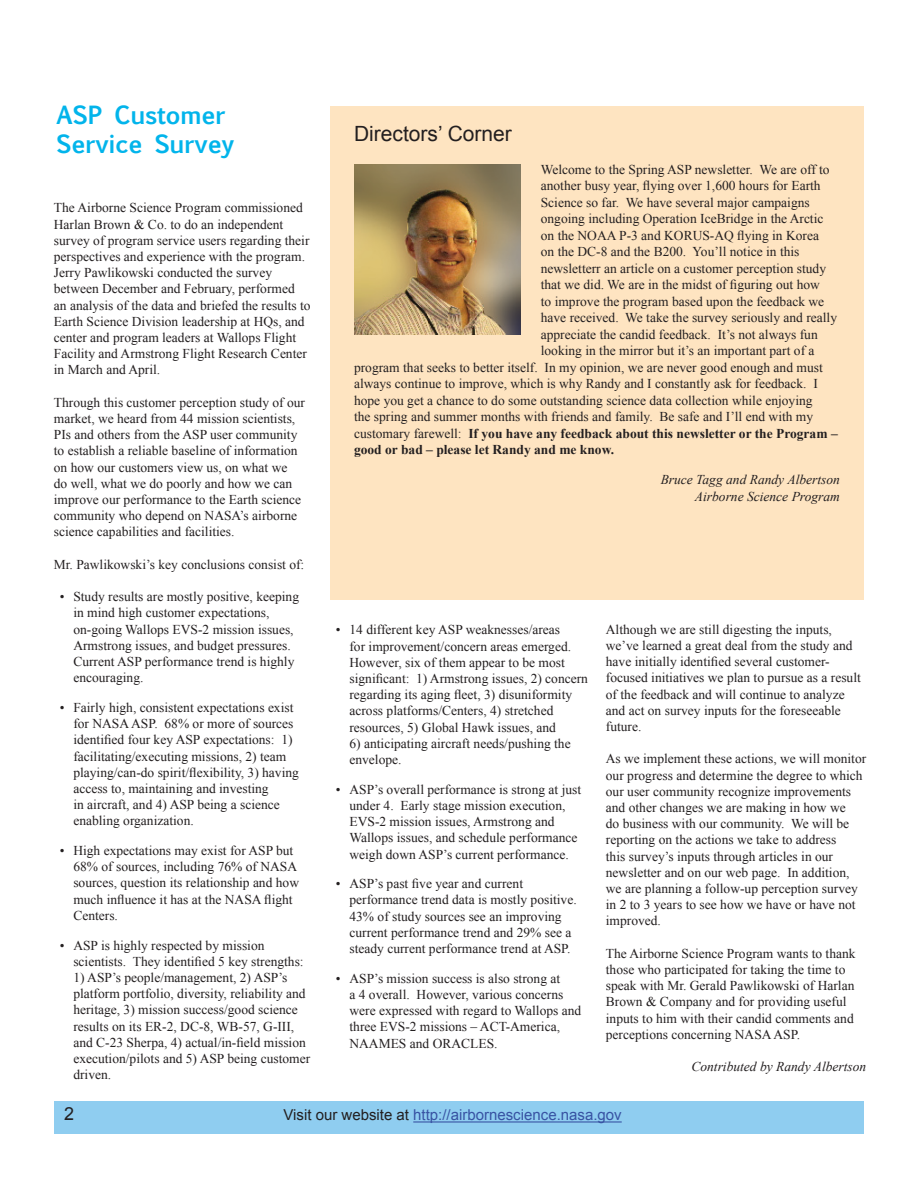
<style>
.page{position:relative;width:918px;height:1188px;background:#fff}
.page>*{position:absolute;margin:0;border:0;box-sizing:border-box;transform-origin:0 0}
.t1{font:700 24px/28.8px "Euphemia UCAS";letter-spacing:-.02em;color:#02b4eb}
.t2{font:21px "Arial";color:#231f20}
.t3{font:18px "Arial";color:#231f20}
.t4{font:15px "Arial";color:#3853a3}
.t5{font:13.5px/16.2px "Times New Roman";color:#231f20}
.t6{font:700 13.5px "Times New Roman";color:#231f20}
.t7{font:italic 13.5px/16.5px "Times New Roman";color:#231f20;text-align:right}
.s1{font-weight:400}
.s2{color:#231f20}
</style>
<div class="page">
<div style="left:330px;top:106px;width:534px;height:494px;background:#fee4c1"></div>
<div style="left:54px;top:1101px;width:810px;height:33px;background:#8fcdf0"></div>
<hr style="left:413px;top:1121px;width:209px;height:2px;background:#3853a3">
<img style="left:354px;top:164px;width:167px;height:170px">
<h1 class="t1" style="left:56px;top:101px;width:180px">ASP Customer<br>Service Survey</h1>
<p class="t5" style="left:54px;top:200px;width:258px">The Airborne Science Program commissioned Harlan Brown &amp; Co. to do an independent survey of program service users regarding their perspectives and experience with the program.<br>Jerry Pawlikowski conducted the survey between December and February, performed an analysis of the data and briefed the results to Earth Science Division leadership at HQs, and center and program leaders at Wallops Flight Facility and Armstrong Flight Research Center in March and April.</p>
<p class="t5" style="left:54px;top:394px;width:253px">Through this customer perception study of our market, we heard from 44 mission scientists, PIs and others from the ASP user community to establish a reliable baseline of information on how our customers view us, on what we<br>do well, what we do poorly and how we can improve our performance to the Earth science community who depend on NASA’s airborne science capabilities and facilities.</p>
<p class="t5" style="left:54px;top:556px;width:252px">Mr. Pawlikowski’s key conclusions consist of:</p>
<p class="t5" style="left:73px;top:588px;width:227px;text-indent:-14px">• Study results are mostly positive, keeping in mind high customer expectations, on-going Wallops EVS-2 mission issues, Armstrong issues, and budget pressures.<br>Current ASP performance trend is highly encouraging.</p>
<p class="t5" style="left:73px;top:699px;width:227px;text-indent:-14px">• Fairly high, consistent expectations exist for NASA ASP. 68% or more of sources identified four key ASP expectations: 1) facilitating/executing missions, 2) team playing/can-do spirit/flexibility, 3) having access to, maintaining and investing<br>in aircraft, and 4) ASP being a science enabling organization.</p>
<p class="t5" style="left:73px;top:842px;width:227px;text-indent:-14px">• High expectations may exist for ASP but 68% of sources, including 76% of NASA sources, question its relationship and how much influence it has at the NASA flight Centers.</p>
<p class="t5" style="left:73px;top:937px;width:232px;text-indent:-14px">• ASP is highly respected by mission scientists. They identified 5 key strengths:</p>
<p class="t5" style="left:73px;top:969px;width:238px">1) ASP’s people/management, 2) ASP’s platform portfolio, diversity, reliability and heritage, 3) mission success/good science results on its ER-2, DC-8, WB-57, G-III, and C-23 Sherpa, 4) actual/in-field mission execution/pilots and 5) ASP being customer driven.</p>
<h2 class="t2" style="left:354px;top:120px;width:159px">Directors’ Corner</h2>
<p class="t5" style="left:541px;top:161px;width:290px">Welcome to the Spring ASP newsletter. We are off to</p>
<p class="t5" style="left:541px;top:178px;width:281px">another busy year, flying over 1,600 hours for Earth</p>
<p class="t5" style="left:541px;top:194px;width:270px">Science so far. We have several major campaigns</p>
<p class="t5" style="left:541px;top:211px;width:284px">ongoing including Operation IceBridge in the Arctic</p>
<p class="t5" style="left:541px;top:227px;width:280px">on the NOAA P-3 and KORUS-AQ flying in Korea</p>
<p class="t5" style="left:541px;top:244px;width:260px">on the DC-8 and the B200. You’ll notice in this</p>
<p class="t5" style="left:541px;top:260px;width:287px">newsletterr an article on a customer perception study</p>
<p class="t5" style="left:541px;top:277px;width:281px">that we did. We are in the midst of figuring out how</p>
<p class="t5" style="left:541px;top:293px;width:285px">to improve the program based upon the feedback we</p>
<p class="t5" style="left:541px;top:310px;width:298px">have received. We take the survey seriously and really</p>
<p class="t5" style="left:541px;top:326px;width:279px">appreciate the candid feedback. It’s not always fun</p>
<p class="t5" style="left:541px;top:343px;width:275px">looking in the mirror but it’s an important part of a</p>
<p class="t5" style="left:354px;top:359px;width:470px">program that seeks to better itself. In my opinion, we are never good enough and must</p>
<p class="t5" style="left:354px;top:376px;width:465px">always continue to improve, which is why Randy and I constantly ask for feedback. I</p>
<p class="t5" style="left:354px;top:392px;width:460px">hope you get a chance to do some outstanding science data collection while enjoying</p>
<p class="t5" style="left:354px;top:409px;width:461px">the spring and summer months with friends and family. Be safe and I’ll end with my</p>
<p class="t6" style="left:354px;top:424px;width:485px"><span class="s1">customary farewell:</span> If you have any feedback about this newsletter or the Program –</p>
<p class="t6" style="left:354px;top:441px;width:262px">good or bad – please let Randy and me know.</p>
<p class="t7" style="left:661px;top:471px;width:181px">Bruce Tagg and Randy Albertson<br>Airborne Science Program</p>
<p class="t5" style="left:349px;top:622px;width:240px;text-indent:-14px">• 14 different key ASP weaknesses/areas<br>for improvement/concern areas emerged.<br>However, six of them appear to be most significant: 1) Armstrong issues, 2) concern regarding its aging fleet, 3) disuniformity across platforms/Centers, 4) stretched resources, 5) Global Hawk issues, and</p>
<p class="t5" style="left:349px;top:735px;width:223px">6) anticipating aircraft needs/pushing the envelope.</p>
<p class="t5" style="left:349px;top:781px;width:233px;text-indent:-14px">• ASP’s overall performance is strong at just under 4. Early stage mission execution, EVS-2 mission issues, Armstrong and Wallops issues, and schedule performance weigh down ASP’s current performance.</p>
<p class="t5" style="left:349px;top:875px;width:229px;text-indent:-14px">• ASP’s past five year and current performance trend data is mostly positive.<br>43% of study sources see an improving current performance trend and 29% see a steady current performance trend at ASP.</p>
<p class="t5" style="left:349px;top:970px;width:233px;text-indent:-14px">• ASP’s mission success is also strong at<br>a 4 overall. However, various concerns were expressed with regard to Wallops and three EVS-2 missions – ACT-America, NAAMES and ORACLES.</p>
<p class="t5" style="left:606px;top:621px;width:256px">Although we are still digesting the inputs, we’ve learned a great deal from the study and have initially identified several customer&shy;focused initiatives we plan to pursue as a result of the feedback and will continue to analyze and act on survey inputs for the foreseeable future.</p>
<p class="t5" style="left:606px;top:751px;width:262px">As we implement these actions, we will monitor our progress and determine the degree to which our user community recognize improvements and other changes we are making in how we<br>do business with our community. We will be reporting on the actions we take to address<br>this survey’s inputs through articles in our newsletter and on our web page. In addition, we are planning a follow-up perception survey in 2 to 3 years to see how we have or have not improved.</p>
<p class="t5" style="left:606px;top:945px;width:251px">The Airborne Science Program wants to thank those who participated for taking the time to speak with Mr. Gerald Pawlikowski of Harlan Brown &amp; Company and for providing useful inputs to him with their candid comments and perceptions concerning NASA ASP.</p>
<p class="t7" style="left:691px;top:1058px;width:176px">Contributed by Randy Albertson</p>
<h3 class="t3" style="left:64px;top:1102px;width:12px">2</h3>
<p class="t4" style="left:284px;top:1105px;width:340px"><span class="s2">Visit our website at</span> http://airbornescience.nasa.gov</p>
</div>
